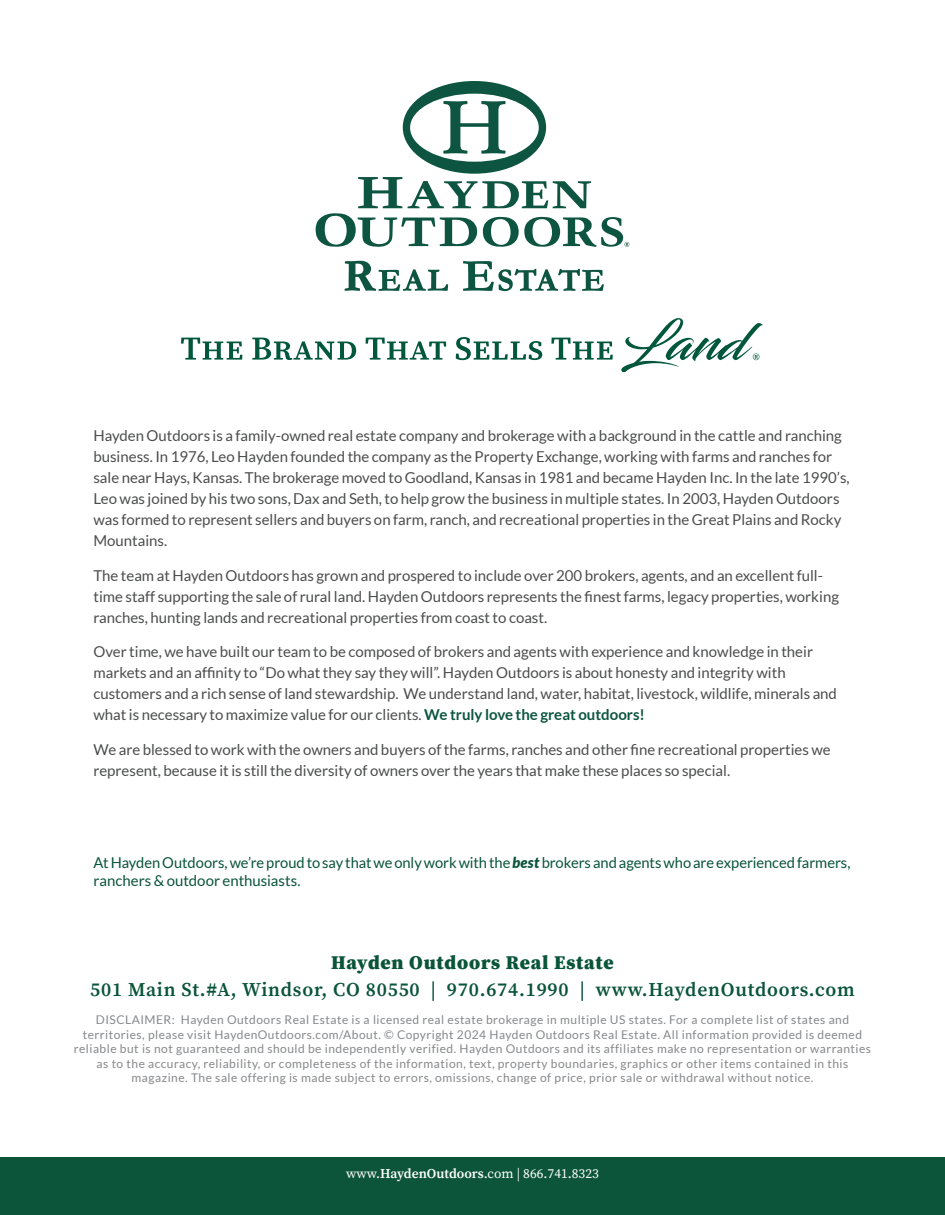
<style>
.page{position:relative;width:945px;height:1215px;background:#fff}
.page>*{position:absolute;margin:0;border:0;box-sizing:border-box;transform-origin:0 0}
.t1{font:600 19.5px "Source Serif Pro";letter-spacing:.04em;color:#0a543a}
.t2{font:900 19.5px "Source Serif Pro";letter-spacing:.04em;color:#0a543a}
.Description_Paragraph{font:15px/21px "Lato";color:#4b4c4d}
.t3{font:15px/18px "Lato";letter-spacing:-.005em;color:#0a543a}
.t4{font:13.5px "Source Serif Pro";color:#fff}
.t5{font:12px/14.4px "Lato";letter-spacing:.04em;color:#86888b;text-align:center}
.s1{font-weight:700;color:#0d5540}
.s2{font-weight:900;font-style:italic}
.s3{font-weight:600}
</style>
<div class="page">
<div style="left:0;top:1158px;width:945px;height:57px;background:#0d553a"></div>
<svg style="left:316px;top:81px;width:313px;height:166px"></svg>
<svg style="left:345px;top:261px;width:103px;height:30px"></svg>
<svg style="left:463px;top:261px;width:141px;height:30px"></svg>
<svg style="left:181px;top:337px;width:432px;height:23px"></svg>
<svg style="left:621px;top:318px;width:142px;height:53px"></svg>
<p class="Description_Paragraph" style="left:93px;top:425px;width:758px">Hayden Outdoors is a family-owned real estate company and brokerage with a background in the cattle and ranching business. In 1976, Leo Hayden founded the company as the Property Exchange, working with farms and ranches for sale near Hays, Kansas. The brokerage moved to Goodland, Kansas in 1981 and became Hayden Inc. In the late 1990’s, Leo was joined by his two sons, Dax and Seth, to help grow the business in multiple states. In 2003, Hayden Outdoors was formed to represent sellers and buyers on farm, ranch, and recreational properties in the Great Plains and Rocky Mountains.</p>
<p class="Description_Paragraph" style="left:93px;top:565px;width:747px">The team at Hayden Outdoors has grown and prospered to include over 200 brokers, agents, and an excellent full&shy;time staff supporting the sale of rural land. Hayden Outdoors represents the finest farms, legacy properties, working ranches, hunting lands and recreational properties from coast to coast.</p>
<p class="Description_Paragraph" style="left:93px;top:641px;width:745px">Over time, we have built our team to be composed of brokers and agents with experience and knowledge in their markets and an affinity to “Do what they say they will”. Hayden Outdoors is about honesty and integrity with customers and a rich sense of land stewardship. We understand land, water, habitat, livestock, wildlife, minerals and what is necessary to maximize value for our clients. <span class="s1">We truly love the great outdoors!</span></p>
<p class="Description_Paragraph" style="left:93px;top:739px;width:739px">We are blessed to work with the owners and buyers of the farms, ranches and other fine recreational properties we represent, because it is still the diversity of owners over the years that make these places so special.</p>
<p class="t3" style="left:93px;top:854px;width:759px">At Hayden Outdoors, we’re proud to say that we only work with the <span class="s2">best</span> brokers and agents who are experienced farmers, ranchers &amp; outdoor enthusiasts.</p>
<p class="t2" style="left:331px;top:948px;width:284px">Hayden Outdoors Real Estate</p>
<p class="t1" style="left:90px;top:976px;width:766px">501 Main St.#A, Windsor, CO 80550 | 970.674.1990 | www.HaydenOutdoors.com</p>
<p class="t5" style="left:74px;top:1013px;width:799px">DISCLAIMER: Hayden Outdoors Real Estate is a licensed real estate brokerage in multiple US states. For a complete list of states and territories, please visit HaydenOutdoors.com/About. © Copyright 2024 Hayden Outdoors Real Estate. All information provided is deemed reliable but is not guaranteed and should be independently verified. Hayden Outdoors and its affiliates make no representation or warranties as to the accuracy, reliability, or completeness of the information, text, property boundaries, graphics or other items contained in this magazine. The sale offering is made subject to errors, omissions, change of price, prior sale or withdrawal without notice.</p>
<p class="t4" style="left:346px;top:1164px;width:254px">www.<span class="s3">HaydenOutdoors</span>.com | 866.741.8323</p>
</div>
